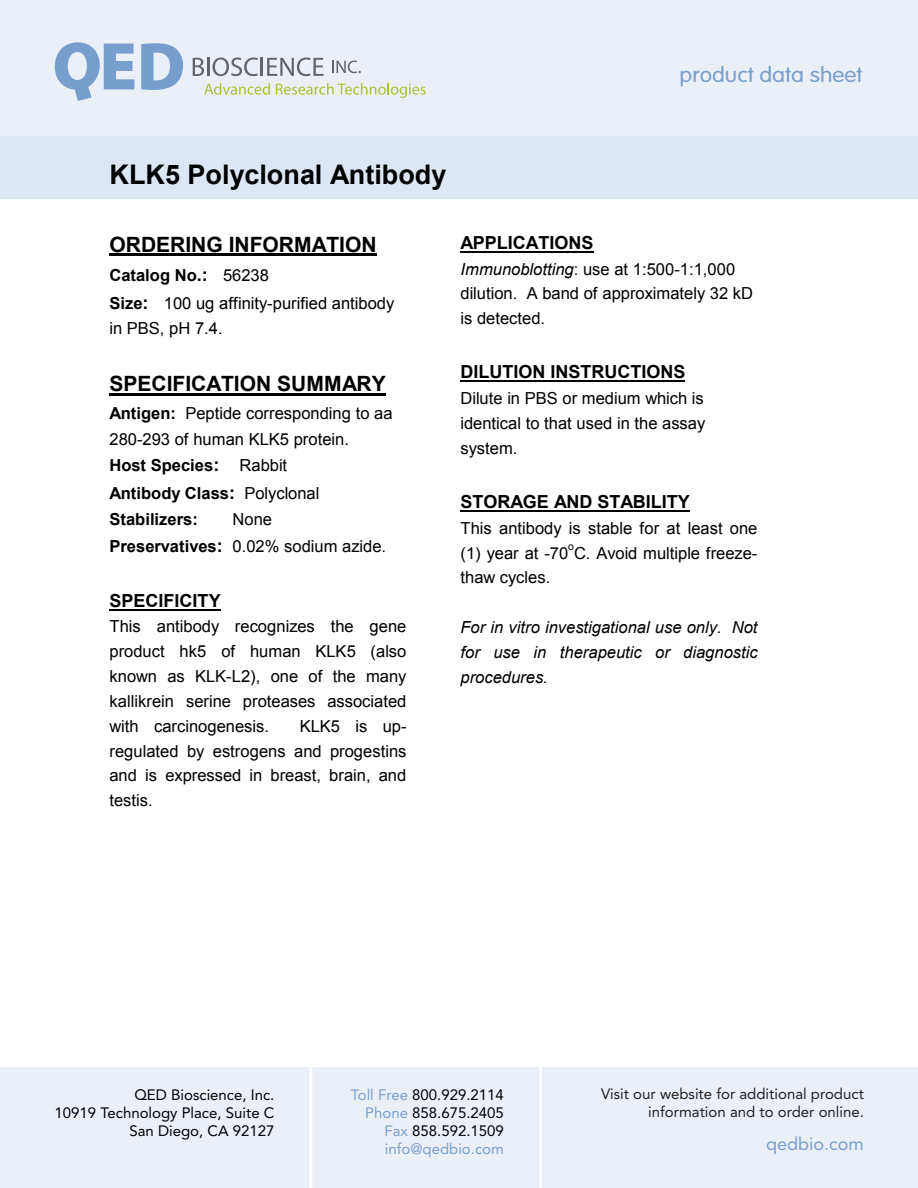
<style>
.page{position:relative;width:918px;height:1188px;background:#fff}
.page>*{position:absolute;margin:0;border:0;box-sizing:border-box;transform-origin:0 0}
.t1{font:700 27px "Arial";color:#000}
.t2{font:700 21px "Arial";color:#000}
.t3{font:300 21px "VAG Rounded Std";color:#779ecd;scale:1.1 1}
.t4{font:700 18px "Arial";color:#000}
.t5{font:18px "Avenir LT Std";color:#779ecd}
.t6{font:16.5px/24.9px "Arial";color:#000}
.t7{font:italic 16.5px/24.9px "Arial";color:#000;text-align:justify}
.t8{font:15px/18px "Avenir LT Std";color:#000;text-align:right}
.t9{font:15px/18px "Avenir LT Std";color:#231f20;text-align:right}
.t10{font:10.5px "Arial";color:#000}
.s1{font-weight:700}
.s2{font-weight:700;font-size:18px}
.s3{font-style:italic}
.s4{color:#779ecd}
</style>
<div class="page">
<div style="left:0;top:0;width:918px;height:138px;background:#ebf0f8"></div>
<div style="left:0;top:136px;width:918px;height:62px;background:#dde7f3"></div>
<div style="left:0;top:1068px;width:918px;height:120px;background:#ebf0f8"></div>
<hr style="left:309px;top:1062px;width:3px;height:126px;background:#fff">
<hr style="left:539px;top:1057px;width:3px;height:131px;background:#fff">
<svg style="left:55px;top:42px;width:79px;height:59px"></svg>
<svg style="left:141px;top:43px;width:42px;height:47px"></svg>
<svg style="left:193px;top:58px;width:11px;height:18px"></svg>
<hr style="left:207px;top:58px;width:3px;height:18px;background:#636468">
<svg style="left:213px;top:58px;width:111px;height:18px"></svg>
<svg style="left:204px;top:83px;width:66px;height:12px"></svg>
<svg style="left:276px;top:83px;width:150px;height:15px"></svg>
<svg style="left:332px;top:61px;width:29px;height:12px"></svg>
<hr style="left:110px;top:254px;width:267px;height:2px;background:#000">
<hr style="left:110px;top:394px;width:276px;height:2px;background:#000">
<hr style="left:110px;top:609px;width:111px;height:1px;background:#000">
<hr style="left:460px;top:251px;width:134px;height:2px;background:#000">
<hr style="left:460px;top:380px;width:226px;height:2px;background:#000">
<hr style="left:460px;top:510px;width:230px;height:2px;background:#000">
<p class="t3" style="left:680px;top:63px;width:168px">product data sheet</p>
<h1 class="t1" style="left:110px;top:156px;width:338px">KLK5 Polyclonal Antibody</h1>
<p class="t2" style="left:110px;top:230px;width:269px">ORDERING INFORMATION</p>
<p class="t6" style="left:109px;top:262px;width:286px;line-height:27.6px"><span class="s1">Catalog No</span><span class="s2">.:</span> 56238<br><span class="s1">Size</span><span class="s2">:</span> 100 ug affinity-purified antibody</p>
<p class="t6" style="left:109px;top:316px;width:115px">in PBS, pH 7.4.</p>
<p class="t2" style="left:110px;top:370px;width:278px">SPECIFICATION SUMMARY</p>
<p class="t6" style="left:109px;top:401px;width:285px;line-height:26.4px"><span class="s1">Antigen:</span> Peptide corresponding to aa<br>280-293 of human KLK5 protein.<br><span class="s1">Host Species</span><span class="s2">:</span> Rabbit<br><span class="s1">Antibody Class</span><span class="s2">:</span> Polyclonal<br><span class="s1">Stabilizers:</span></p>
<p class="t6" style="left:109px;top:506px;width:278px;line-height:27px;text-align:center">None<br><span class="s1">Preservatives</span><span class="s2">:</span> 0.02% sodium azide.</p>
<p class="t4" style="left:110px;top:588px;width:113px">SPECIFICITY</p>
<p class="t6" style="left:109px;top:614px;width:299px;text-align:justify">This antibody recognizes the gene product hk5 of human KLK5 (also known as KLK-L2), one of the many kallikrein serine proteases associated with carcinogenesis.</p>
<p class="t6" style="left:109px;top:714px;width:299px;text-align:justify;text-indent:190px">KLK5 is up&shy;regulated by estrogens and progestins and is expressed in breast, brain, and testis.</p>
<p class="t4" style="left:460px;top:231px;width:134px">APPLICATIONS</p>
<p class="t6" style="left:460px;top:256px;width:294px"><span class="s3">Immunoblotting</span>: use at 1:500-1:1,000 dilution. A band of approximately 32 kD is detected.</p>
<p class="t4" style="left:460px;top:360px;width:227px">DILUTION INSTRUCTIONS</p>
<p class="t6" style="left:460px;top:386px;width:246px;text-align:justify">Dilute in PBS or medium which is identical to that used in the assay system.</p>
<p class="t4" style="left:460px;top:490px;width:231px">STORAGE AND STABILITY</p>
<p class="t6" style="left:460px;top:516px;width:298px">This antibody is stable for at least one (1) year at -70 C. Avoid multiple freeze-</p>
<p class="t10" style="left:568px;top:540px;width:7px">o</p>
<p class="t6" style="left:460px;top:565px;width:91px">thaw cycles.</p>
<p class="t7" style="left:460px;top:615px;width:299px">For in vitro investigational use only. Not for use in therapeutic or diagnostic procedures.</p>
<p class="t8" style="left:55px;top:1086px;width:221px">QED Bioscience, Inc.<br>10919 Technology Place, Suite C<br>San Diego, CA 92127</p>
<p class="t9" style="left:601px;top:1085px;width:264px">Visit our website for additional product information and to order online.</p>
<p class="t5" style="left:766px;top:1134px;width:99px">qedbio.com</p>
<p class="t8" style="left:351px;top:1086px;width:155px"><span class="s4">Toll Free</span> 800.929.2114<br><span class="s4">Phone</span> 858.675.2405<br><span class="s4">Fax</span> 858.592.1509 <span class="s4">info@qedbio.com</span></p>
</div>
